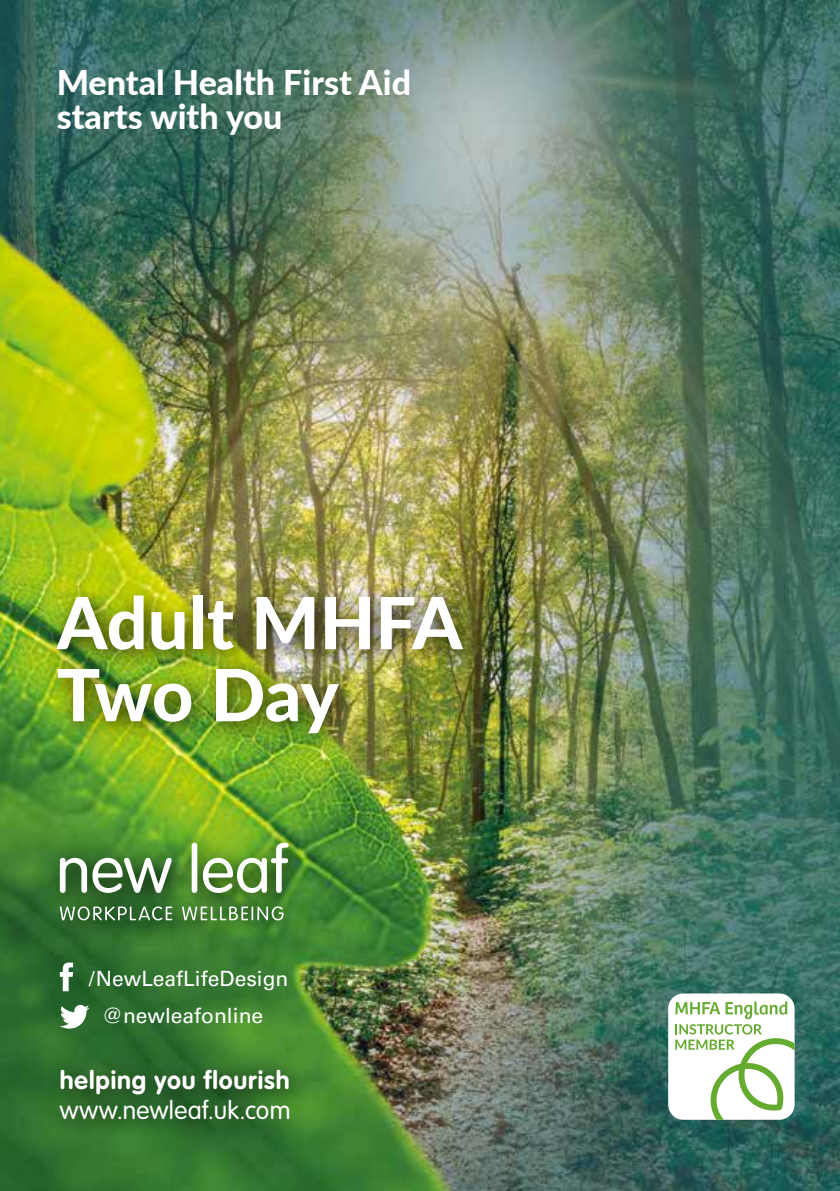
<style>
.page{position:relative;width:840px;height:1191px;background:#fff}
.page>*{position:absolute;margin:0;border:0;box-sizing:border-box;transform-origin:0 0}
.t1{font:800 72px/72px "Lato";letter-spacing:-.01em;color:#fff}
.t2{font:800 34px/34px "Lato";color:#fff}
.t3{font:700 25px "VAG Rounded";letter-spacing:.035em;color:#fff}
.t4{font:300 25px "VAG Rounded";letter-spacing:.015em;color:#fff}
.t5{font:21px/37.6px "Univers";color:#fff;text-align:center}
</style>
<div class="page">
<img style="left:0;top:0;width:839px;height:1191px">
<div style="left:76px;top:955px;width:232px;height:90px;background:#000;opacity:.75"></div>
<div style="left:47px;top:948px;width:48px;height:65px;background:#24632a"></div>
<svg style="left:60px;top:962px;width:13px;height:29px"></svg>
<div style="left:47px;top:991px;width:62px;height:60px;background:#000;opacity:.75"></div>
<svg style="left:60px;top:1005px;width:29px;height:23px"></svg>
<div style="left:46px;top:1055px;width:265px;height:86px;background:#000;opacity:.75"></div>
<div style="left:45px;top:829px;width:265px;height:114px;background:#000;opacity:.75"></div>
<svg style="left:60px;top:858px;width:111px;height:35px"></svg>
<div style="left:191px;top:842px;width:6px;height:51px;background:#fff;border-radius:3px"></div>
<svg style="left:203px;top:842px;width:85px;height:51px"></svg>
<svg style="left:60px;top:906px;width:112px;height:14px"></svg>
<svg style="left:182px;top:906px;width:101px;height:14px"></svg>
<div style="left:667px;top:993px;width:127px;height:126px;background:#fff;border-radius:15px"></div>
<svg style="left:675px;top:1001px;width:119px;height:118px"></svg>
<div style="left:43px;top:582px;width:440px;height:173px;background:#000;opacity:.75"></div>
<p class="t2" style="left:57px;top:65px;width:356px">Mental Health First Aid starts with you</p>
<h1 class="t1" style="left:57px;top:584px;width:407px">Adult MHFA<br>Two Day</h1>
<p class="t5" style="left:89px;top:959px;width:201px">/NewLeafLifeDesign @newleafonline</p>
<p class="t3" style="left:60px;top:1065px;width:231px">helping you flourish</p>
<p class="t4" style="left:60px;top:1096px;width:232px">www.newleaf.uk.com</p>
</div>
